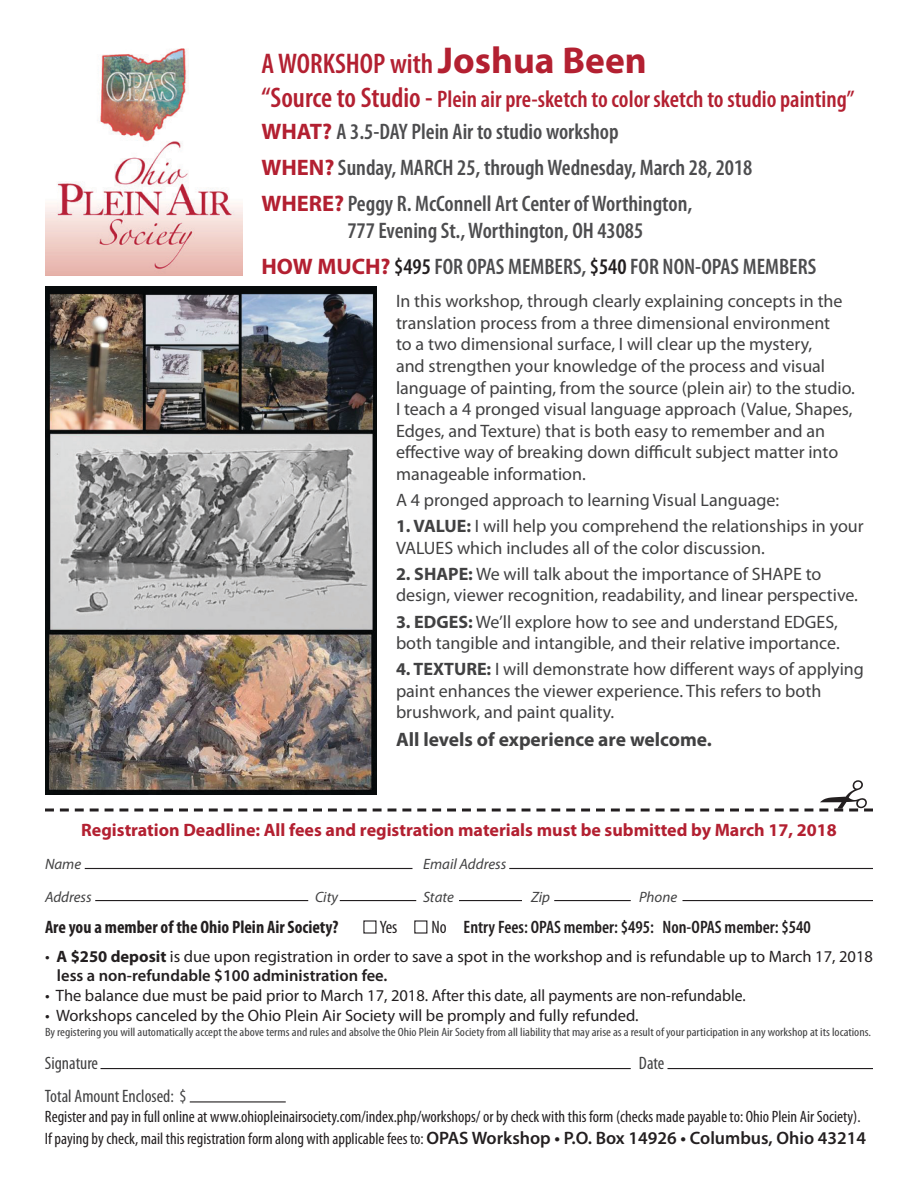
<style>
.page{position:relative;width:918px;height:1188px;background:#fff}
.page>*{position:absolute;margin:0;border:0;box-sizing:border-box;transform-origin:0 0}
.t1{font:600 condensed 28.5px "Myriad Pro";color:#b32031}
.t2{font:600 condensed 24px "Myriad Pro";color:#b32031}
.t3{font:600 condensed 22.5px/36px "Myriad Pro";color:#4d4d4f}
.t4{font:700 19.5px "Myriad Pro";color:#414142}
.t5{font:18px/21.6px "Myriad Pro";color:#414142}
.t6{font:700 18px "Myriad Pro";color:#b32031}
.t7{font:600 condensed 18px "Myriad Pro";color:#231f20}
.t8{font:700 condensed 18px "Myriad Pro";color:#231f20}
.t9{font:condensed 18px "Myriad Pro";color:#414142}
.t10{font:condensed 18px "Myriad Pro";color:#231f20}
.t11{font:16.5px/19.8px "Myriad Pro";color:#231f20}
.t12{font:condensed 16.5px/21.6px "Myriad Pro";color:#231f20}
.t13{font:italic 15px "Myriad Pro";color:#414142}
.t14{font:condensed 12px "Myriad Pro";color:#414142;scale:1.11 1}
.s1{font-weight:700;font-stretch:normal;font-size:37.5px}
.s2{font-size:28.5px}
.s3{font-weight:700;font-stretch:normal;color:#b32031}
.s4{color:#231f20}
.s5{font-weight:700}
.s6{font-weight:400}
.s7{font-weight:600}
.s8{font-weight:600;font-stretch:normal;font-size:18px}
</style>
<div class="page">
<img style="left:45px;top:48px;width:198px;height:228px">
<svg style="left:45px;top:780px;width:828px;height:32px"></svg>
<hr style="left:85px;top:868px;width:327px;height:1px;background:#231f20">
<hr style="left:509px;top:868px;width:364px;height:1px;background:#231f20">
<hr style="left:95px;top:900px;width:213px;height:1px;background:#231f20">
<hr style="left:340px;top:900px;width:76px;height:1px;background:#231f20">
<hr style="left:459px;top:900px;width:63px;height:1px;background:#231f20">
<hr style="left:554px;top:900px;width:77px;height:1px;background:#231f20">
<hr style="left:682px;top:900px;width:191px;height:1px;background:#231f20">
<hr style="left:100px;top:1068px;width:531px;height:1px;background:#231f20">
<hr style="left:668px;top:1068px;width:205px;height:1px;background:#231f20">
<hr style="left:190px;top:1101px;width:96px;height:1px;background:#231f20">
<img style="left:45px;top:286px;width:331px;height:508px">
<h1 class="t1" style="left:261px;top:48px;width:387px">A WORKSHOP with <span class="s1">Joshua Been</span></h1>
<h2 class="t2" style="left:261px;top:86px;width:595px"><span class="s2">“Source to Studio -</span> Plein air pre-sketch to color sketch to studio painting”</h2>
<p class="t3" style="left:261px;top:114px;width:493px"><span class="s3">WHAT?</span> A 3.5-DAY Plein Air to studio workshop<br><span class="s3">WHEN?</span> Sunday, MARCH 25, through Wednesday, March 28, 2018<br><span class="s3">WHERE?</span> Peggy R. McConnell Art Center of Worthington,</p>
<p class="t3" style="left:261px;top:213px;width:556px;text-indent:86px">777 Evening St., Worthington, OH 43085<br><span class="s3">HOW MUCH?</span> <span class="s4">$495</span> FOR OPAS MEMBERS, <span class="s4">$540</span> FOR NON-OPAS MEMBERS</p>
<p class="t5" style="left:396px;top:291px;width:461px">In this workshop, through clearly explaining concepts in the translation process from a three dimensional environment<br>to a two dimensional surface, I will clear up the mystery,<br>and strengthen your knowledge of the process and visual language of painting, from the source (plein air) to the studio.<br>I teach a 4 pronged visual language approach (Value, Shapes, Edges, and Texture) that is both easy to remember and an effective way of breaking down difficult subject matter into manageable information.</p>
<p class="t5" style="left:396px;top:490px;width:385px">A 4 pronged approach to learning Visual Language:</p>
<p class="t5" style="left:396px;top:516px;width:469px"><span class="s5">1. VALUE:</span> I will help you comprehend the relationships in your<br>VALUES which includes all of the color discussion.</p>
<p class="t5" style="left:396px;top:563px;width:464px"><span class="s5">2. SHAPE:</span> We will talk about the importance of SHAPE to design, viewer recognition, readability, and linear perspective.</p>
<p class="t5" style="left:396px;top:611px;width:445px"><span class="s5">3. EDGES:</span> We’ll explore how to see and understand EDGES, both tangible and intangible, and their relative importance.</p>
<p class="t5" style="left:396px;top:659px;width:470px"><span class="s5">4. TEXTURE:</span> I will demonstrate how different ways of applying paint enhances the viewer experience. This refers to both brushwork, and paint quality.</p>
<p class="t4" style="left:396px;top:729px;width:317px">All levels of experience are welcome.</p>
<p class="t6" style="left:81px;top:819px;width:757px">Registration Deadline: All fees and registration materials must be submitted by March 17, 2018</p>
<p class="t13" style="left:45px;top:855px;width:38px">Name</p>
<p class="t13" style="left:423px;top:855px;width:85px">Email Address</p>
<p class="t13" style="left:45px;top:888px;width:48px">Address</p>
<p class="t13" style="left:315px;top:888px;width:25px">City</p>
<p class="t13" style="left:423px;top:888px;width:32px">State</p>
<p class="t13" style="left:531px;top:888px;width:21px">Zip</p>
<p class="t13" style="left:639px;top:888px;width:40px">Phone</p>
<p class="t8" style="left:45px;top:917px;width:295px">Are you a member of the Ohio Plein Air Society?</p>
<p class="t10" style="left:380px;top:917px;width:19px">Yes</p>
<p class="t7" style="left:431px;top:917px;width:381px"><span class="s6">No</span> Entry Fees: OPAS member: $495: Non-OPAS member: $540</p>
<p class="t11" style="left:57px;top:946px;width:818px;text-indent:-12px">• <span class="s5">A $250 deposit</span> is due upon registration in order to save a spot in the workshop and is refundable up to March 17, 2018 <span class="s7">less a non-refundable $100 administration fee.</span></p>
<p class="t11" style="left:45px;top:986px;width:702px">• The balance due must be paid prior to March 17, 2018. After this date, all payments are non-refundable.</p>
<p class="t11" style="left:45px;top:1006px;width:595px">• Workshops canceled by the Ohio Plein Air Society will be promply and fully refunded.</p>
<p class="t14" style="left:45px;top:1026px;width:746px">By registering you will automatically accept the above terms and rules and absolve the Ohio Plein Air Society from all liability that may arise as a result of your participation in any workshop at its locations.</p>
<p class="t9" style="left:45px;top:1054px;width:55px">Signature</p>
<p class="t9" style="left:639px;top:1054px;width:27px">Date</p>
<p class="t9" style="left:45px;top:1087px;width:143px">Total Amount Enclosed: $</p>
<p class="t12" style="left:45px;top:1106px;width:823px">Register and pay in full online at www.ohiopleinairsociety.com/index.php/workshops/ or by check with this form (checks made payable to: Ohio Plein Air Society).<br>If paying by check, mail this registration form along with applicable fees to: <span class="s8">OPAS Workshop • P.O. Box 14926 • Columbus, Ohio 43214</span></p>
</div>
